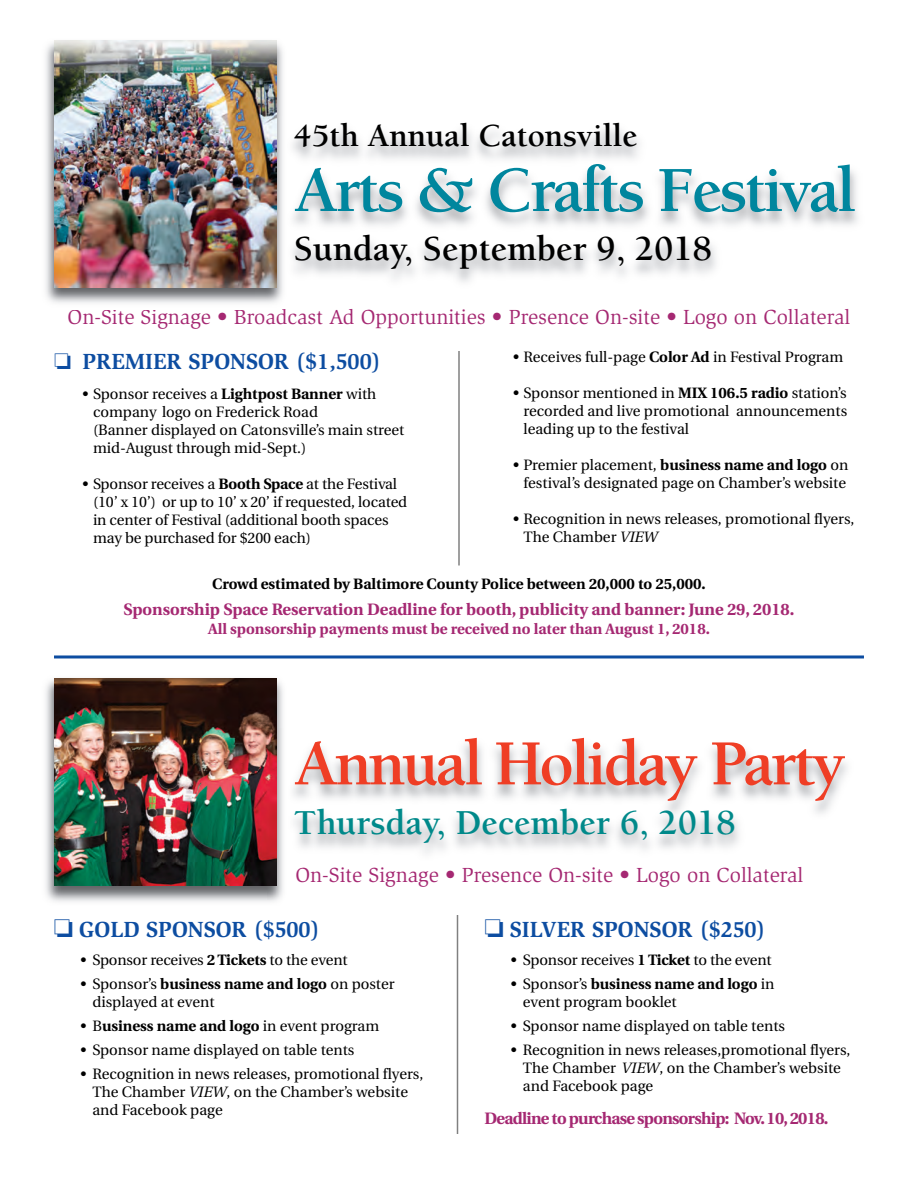
<style>
.page{position:relative;width:918px;height:1188px;background:#fff}
.page>*{position:absolute;margin:0;border:0;box-sizing:border-box;transform-origin:0 0}
.t1{font:700 66px "Berkeley";letter-spacing:-.045em;color:#00869e}
.t2{font:700 66px "Berkeley";letter-spacing:-.045em;color:#ef3e25}
.t3{font:700 36px "Berkeley";color:#00898a}
.t4{font:700 36px "Berkeley";color:#000}
.t5{font:700 33px "Berkeley";color:#000}
.t6{font:700 22.5px "Slimbach";color:#0d4da1}
.t7{font:21px "Slimbach";color:#a52872}
.t8{font:700 16.5px "Utopia";color:#a52872}
.t9{font:700 16.5px "Utopia";letter-spacing:-.04em;color:#a52872}
.t10{font:15px/18px "Utopia";color:#000}
.t11{font:700 15px "Utopia";color:#000}
.t12{font:700 15px "Utopia";color:#a52872}
.s1{font-weight:700}
.s2{font-style:italic}
.s3{font-weight:400}
</style>
<div class="page">
<img style="left:45px;top:40px;width:238px;height:263px">
<img style="left:54px;top:40px;width:222px;height:247px">
<img style="left:45px;top:678px;width:240px;height:224px">
<img style="left:54px;top:678px;width:222px;height:208px">
<hr style="left:458px;top:351px;width:2px;height:215px;background:#808080">
<hr style="left:457px;top:915px;width:1px;height:219px;background:#808080">
<hr style="left:54px;top:655px;width:810px;height:3px;background:#0d4da1">
<p class="t5" style="left:294px;top:123px;width:345px">45th Annual Catonsville</p>
<p class="t1" style="left:294px;top:164px;width:563px">Arts &amp; Crafts Festival</p>
<p class="t4" style="left:294px;top:235px;width:420px">Sunday, September 9, 2018</p>
<p class="t7" style="left:68px;top:309px;width:784px">On-Site Signage • Broadcast Ad Opportunities • Presence On-site • Logo on Collateral</p>
<p class="t6" style="left:54px;top:353px;width:328px">❏ PREMIER SPONSOR ($1,500)</p>
<p class="t10" style="left:93px;top:386px;width:313px;text-indent:-11px">• Sponsor receives a <span class="s1">Lightpost Banner</span> with company logo on Frederick Road<br>(Banner displayed on Catonsville’s main street mid-August through mid-Sept.)</p>
<p class="t10" style="left:93px;top:476px;width:316px;text-indent:-11px">• Sponsor receives a <span class="s1">Booth Space</span> at the Festival (10’ x 10’) or up to 10’ x 20’ if requested, located in center of Festival (additional booth spaces may be purchased for $200 each)</p>
<p class="t10" style="left:513px;top:349px;width:332px">• Receives full-page <span class="s1">Color Ad</span> in Festival Program</p>
<p class="t10" style="left:524px;top:385px;width:325px;text-align:justify;text-indent:-10px">• Sponsor mentioned in <span class="s1">MIX 106.5 radio</span> station’s recorded and live promotional announcements leading up to the festival</p>
<p class="t10" style="left:513px;top:457px;width:337px;text-align:center">• Premier placement, <span class="s1">business name and logo</span> on festival’s designated page on Chamber’s website</p>
<p class="t10" style="left:524px;top:511px;width:332px;text-indent:-10px">• Recognition in news releases, promotional flyers,<br>The Chamber <span class="s2">VIEW</span></p>
<p class="t11" style="left:212px;top:577px;width:495px">Crowd estimated by Baltimore County Police between 20,000 to 25,000.</p>
<p class="t8" style="left:124px;top:603px;width:672px">Sponsorship Space Reservation Deadline for booth, publicity and banner: June 29, 2018.</p>
<p class="t12" style="left:208px;top:623px;width:503px">All sponsorship payments must be received no later than August 1, 2018.</p>
<p class="t2" style="left:294px;top:738px;width:553px">Annual Holiday Party</p>
<p class="t3" style="left:294px;top:808px;width:443px">Thursday, December 6, 2018</p>
<p class="t7" style="left:295px;top:867px;width:509px">On-Site Signage • Presence On-site • Logo on Collateral</p>
<p class="t6" style="left:54px;top:921px;width:267px">❏ GOLD SPONSOR ($500)</p>
<p class="t10" style="left:80px;top:952px;width:269px">• Sponsor receives <span class="s1">2 Tickets</span> to the event</p>
<p class="t10" style="left:92px;top:976px;width:304px;text-indent:-12px">• Sponsor’s <span class="s1">business name and logo</span> on poster displayed at event</p>
<p class="t11" style="left:80px;top:1020px;width:300px"><span class="s3">• B</span>usiness name and logo <span class="s3">in event program</span></p>
<p class="t10" style="left:80px;top:1042px;width:276px">• Sponsor name displayed on table tents</p>
<p class="t10" style="left:92px;top:1066px;width:332px;text-indent:-12px">• Recognition in news releases, promotional flyers,<br>The Chamber <span class="s2">VIEW</span>, on the Chamber’s website and Facebook page</p>
<p class="t6" style="left:484px;top:921px;width:283px">❏ SILVER SPONSOR ($250)</p>
<p class="t10" style="left:511px;top:952px;width:262px">• Sponsor receives <span class="s1">1 Ticket</span> to the event</p>
<p class="t10" style="left:523px;top:976px;width:253px;text-indent:-12px">• Sponsor’s <span class="s1">business name and logo</span> in event program booklet</p>
<p class="t10" style="left:511px;top:1018px;width:276px">• Sponsor name displayed on table tents</p>
<p class="t10" style="left:523px;top:1042px;width:329px;text-indent:-12px">• Recognition in news releases,promotional flyers,<br>The Chamber <span class="s2">VIEW</span>, on the Chamber’s website and Facebook page</p>
<p class="t9" style="left:484px;top:1112px;width:346px">Deadline to purchase sponsorship: Nov. 10, 2018.</p>
</div>
